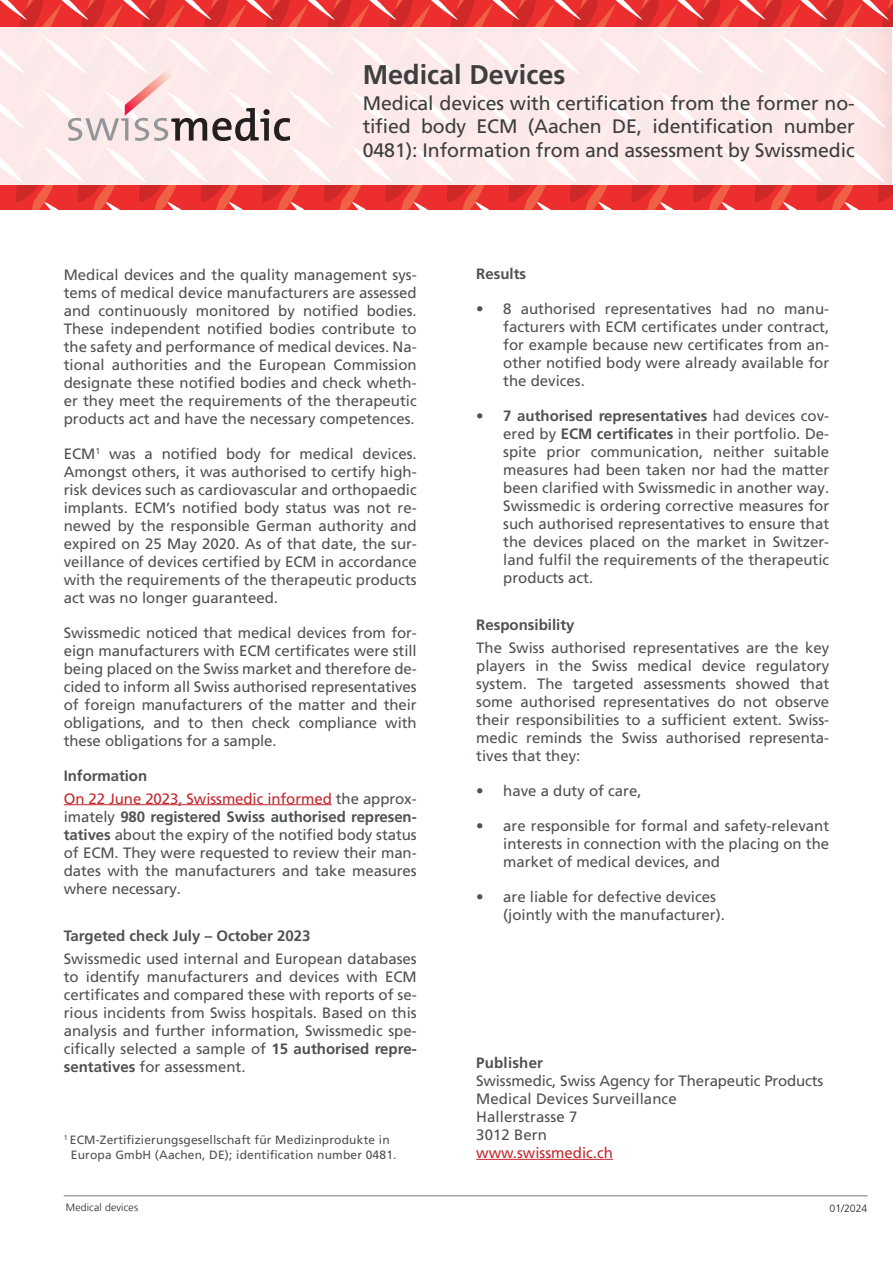
<style>
.page{position:relative;width:893px;height:1263px;background:#fff}
.page>*{position:absolute;margin:0;border:0;box-sizing:border-box;transform-origin:0 0}
.t1{font:700 27px "Frutiger LT Com";color:#3e3e3f}
.t2{font:19.5px/23.4px "Frutiger LT Com";letter-spacing:-.005em;color:#3e3e3f;text-align:justify}
.t3{font:15px/18px "Frutiger LT Com";color:#4f5252;text-align:justify}
.t4{font:15px/23px "Frutiger LT Com";letter-spacing:-.005em;color:#c4262d}
.t5{font:700 15px "Frutiger LT Com";color:#4f5252}
.t6{font:12px/14.4px "Frutiger LT Com";letter-spacing:.015em;color:#4f5252;text-align:center}
.t7{font:300 10.5px "Frutiger LT Com";letter-spacing:.015em;color:#231f20}
.s1{font-weight:700;color:#4f5252}
.s2{color:#4f5252}
.s3{font-weight:700}
.s4{font-weight:300}
</style>
<div class="page">
<hr style="left:64px;top:1195px;width:803px;height:1px;background:#231f20">
<hr style="left:64px;top:804px;width:268px;height:1px;background:#c4262d">
<hr style="left:476px;top:1159px;width:137px;height:1px;background:#c4262d">
<svg style="left:0;top:0;width:893px;height:209px;background:#f5bdbc"></svg>
<h1 class="t1" style="left:363px;top:58px;width:204px">Medical Devices</h1>
<h2 class="t2" style="left:363px;top:92px;width:493px">Medical devices with certification from the former no&shy;tified body ECM (Aachen DE, identification number 0481): Information from and assessment by Swissmedic</h2>
<p class="t3" style="left:64px;top:265px;width:354px">Medical devices and the quality management sys&shy;tems of medical device manufacturers are assessed and continuously monitored by notified bodies.<br>These independent notified bodies contribute to the safety and performance of medical devices. Na&shy;tional authorities and the European Commission designate these notified bodies and check wheth&shy;er they meet the requirements of the therapeutic products act and have the necessary competences.</p>
<p class="t3" style="left:64px;top:444px;width:354px">ECM<sup>1</sup> was a notified body for medical devices.<br>Amongst others, it was authorised to certify high&shy;risk devices such as cardiovascular and orthopaedic implants. ECM’s notified body status was not re&shy;newed by the responsible German authority and expired on 25 May 2020. As of that date, the sur&shy;veillance of devices certified by ECM in accordance with the requirements of the therapeutic products act was no longer guaranteed.</p>
<p class="t3" style="left:64px;top:623px;width:354px">Swissmedic noticed that medical devices from for&shy;eign manufacturers with ECM certificates were still being placed on the Swiss market and therefore de&shy;cided to inform all Swiss authorised representatives of foreign manufacturers of the matter and their obligations, and to then check compliance with these obligations for a sample.</p>
<p class="t4" style="left:64px;top:764px;width:354px"><span class="s1">Information<br></span>On 22 June 2023, Swissmedic informed <span class="s2">the approx-</span></p>
<p class="t3" style="left:64px;top:807px;width:354px">imately <span class="s3">980 registered Swiss authorised represen&shy;tatives</span> about the expiry of the notified body status of ECM. They were requested to review their man&shy;dates with the manufacturers and take measures where necessary.</p>
<p class="t5" style="left:64px;top:927px;width:248px">Targeted check July – October 2023</p>
<p class="t3" style="left:64px;top:949px;width:354px">Swissmedic used internal and European databases to identify manufacturers and devices with ECM certificates and compared these with reports of se&shy;rious incidents from Swiss hospitals. Based on this analysis and further information, Swissmedic spe&shy;cifically selected a sample of <span class="s3">15 authorised repre&shy;sentatives</span> for assessment.</p>
<p class="t6" style="left:64px;top:1133px;width:334px"><sup>1</sup> ECM-Zertifizierungsgesellschaft für Medizinprodukte in<br>Europa GmbH (Aachen, DE); identification number 0481.</p>
<p class="t5" style="left:476px;top:265px;width:51px">Results</p>
<p class="t3" style="left:503px;top:300px;width:327px;text-indent:-27px">• 8 authorised representatives had no manu&shy;facturers with ECM certificates under contract, for example because new certificates from an&shy;other notified body were already available for the devices.</p>
<p class="t3" style="left:503px;top:407px;width:327px;text-indent:-27px"><span class="s4">•</span> <span class="s3">7 authorised representatives</span> had devices cov&shy;ered by <span class="s3">ECM certificates</span> in their portfolio. De&shy;spite prior communication, neither suitable measures had been taken nor had the matter been clarified with Swissmedic in another way.<br>Swissmedic is ordering corrective measures for such authorised representatives to ensure that the devices placed on the market in Switzer&shy;land fulfil the requirements of the therapeutic products act.</p>
<p class="t5" style="left:476px;top:616px;width:100px">Responsibility</p>
<p class="t3" style="left:476px;top:639px;width:354px">The Swiss authorised representatives are the key players in the Swiss medical device regulatory system. The targeted assessments showed that some authorised representatives do not observe their responsibilities to a sufficient extent. Swiss&shy;medic reminds the Swiss authorised representa&shy;tives that they:</p>
<p class="t3" style="left:476px;top:782px;width:167px">• have a duty of care,</p>
<p class="t3" style="left:503px;top:817px;width:327px;text-indent:-27px">• are responsible for formal and safety-relevant interests in connection with the placing on the market of medical devices, and</p>
<p class="t3" style="left:503px;top:888px;width:223px;text-indent:-27px">• are liable for defective devices (jointly with the manufacturer).</p>
<p class="t5" style="left:476px;top:1054px;width:68px">Publisher</p>
<p class="t3" style="left:476px;top:1072px;width:349px;text-align:left">Swissmedic, Swiss Agency for Therapeutic Products<br>Medical Devices Surveillance<br>Hallerstrasse 7<br>3012 Bern</p>
<p class="t4" style="left:476px;top:1141px;width:138px">www.swissmedic.ch</p>
<p class="t7" style="left:66px;top:1201px;width:74px">Medical devices</p>
<p class="t7" style="left:829px;top:1202px;width:39px">01/2024</p>
</div>
